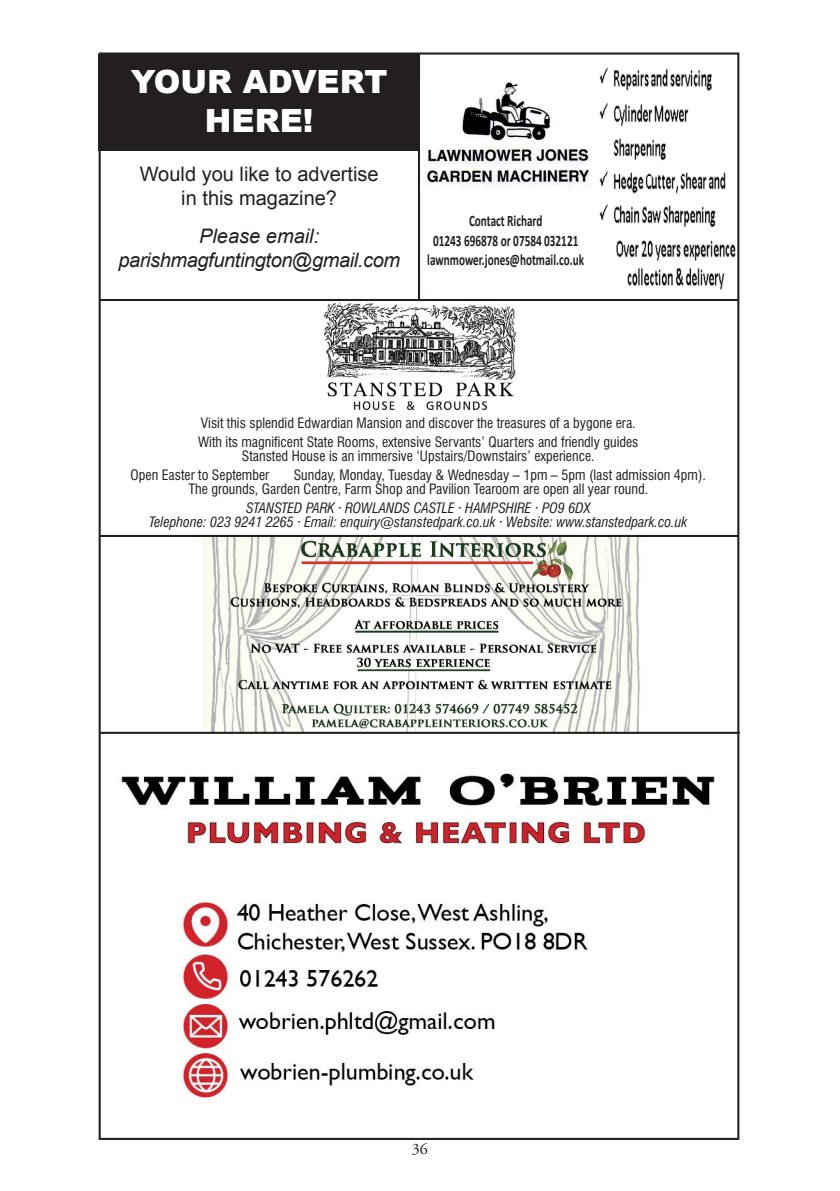
<style>
.page{position:relative;width:840px;height:1191px;background:#fff}
.page>*{position:absolute;margin:0;border:0;box-sizing:border-box;transform-origin:0 0}
.t1{font:900 32px/38.4px "Arial";color:#fff;text-align:center}
.t2{font:italic 20px/24px "Arial";letter-spacing:-.02em;color:#231f20;text-align:center}
.t3{font:20px/24px "Arial";color:#231f20;text-align:center}
.t4{font:700 16px/19.2px "Calibri";color:#231f20;text-align:center;scale:.7 1}
.t5{font:16px "Adobe Garamond Pro";color:#231f20}
.t6{font:condensed 14px/19px "Swiss 721 BT";color:#231f20}
.t7{font:italic condensed 14px/14px "Swiss 721 BT";color:#231f20;text-align:center}
</style>
<div class="page">
<img style="left:203px;top:537px;width:443px;height:195px">
<img style="left:323px;top:298px;width:193px;height:113px">
<hr style="left:418px;top:53px;width:2px;height:248px;background:#231f20">
<hr style="left:99px;top:299px;width:639px;height:2px;background:#231f20">
<hr style="left:100px;top:732px;width:639px;height:2px;background:#231f20">
<hr style="left:99px;top:535px;width:639px;height:2px;background:#231f20">
<img style="left:599px;top:67px;width:137px;height:223px">
<img style="left:425px;top:82px;width:165px;height:107px">
<img style="left:121px;top:773px;width:594px;height:328px">
<div style="left:99px;top:55px;width:321px;height:96px;background:#231f20"></div>
<p class="t1" style="left:131px;top:62px;width:258px">YOUR ADVERT<br>HERE!</p>
<p class="t3" style="left:140px;top:162px;width:240px">Would you like to advertise in this magazine?</p>
<p class="t2" style="left:118px;top:224px;width:283px">Please email: parishmagfuntington@gmail.com</p>
<p class="t4" style="left:427px;top:211px;width:225px">Contact Richard<br>01243 696878 or 07584 032121 lawnmower.jones@hotmail.co.uk</p>
<p class="t6" style="left:198px;top:413px;width:441px">Visit this splendid Edwardian Mansion and discover the treasures of a bygone era.<br>With its magnificent State Rooms, extensive Servants’ Quarters and friendly guides</p>
<p class="t6" style="left:131px;top:446px;width:465px;text-indent:111px">Stansted House is an immersive ‘Upstairs/Downstairs’ experience.<br>Open Easter to September</p>
<p class="t6" style="left:188px;top:468px;width:519px;line-height:14px;text-indent:105px">Sunday, Monday, Tuesday &amp; Wednesday – 1pm – 5pm (last admission 4pm).<br>The grounds, Garden Centre, Farm Shop and Pavilion Tearoom are open all year round.</p>
<p class="t7" style="left:149px;top:501px;width:539px">STANSTED PARK · ROWLANDS CASTLE · HAMPSHIRE · PO9 6DX<br>Telephone: 023 9241 2265 · Email: enquiry@stanstedpark.co.uk · Website: www.stanstedpark.co.uk</p>
<p class="t5" style="left:412px;top:1139px;width:17px">36</p>
</div>
